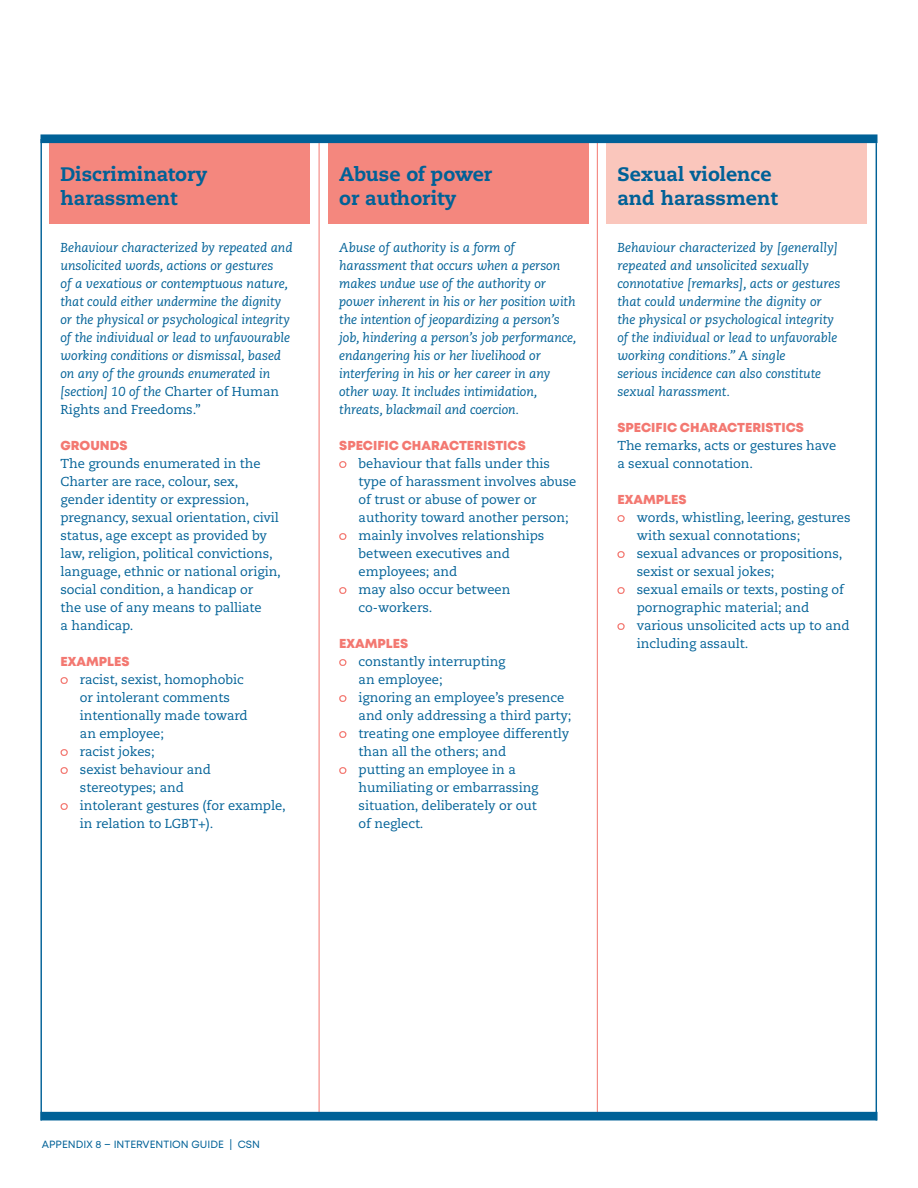
<style>
.page{position:relative;width:918px;height:1188px;background:#fff}
.page>*{position:absolute;margin:0;border:0;box-sizing:border-box;transform-origin:0 0}
.titre_1{font:800 19.5px/23.4px "Caecilia";color:#006197}
.Definition_TXT{font:italic 12.9px/18px "Caecilia";letter-spacing:-.005em;color:#006197}
.bullet_2{font:12.9px/18px "Caecilia";letter-spacing:-.005em;color:#006197}
.txt_1{font:12.9px/18px "Caecilia";letter-spacing:-.005em;color:#006197}
.s-titre_1{font:800 12.9px "Mont";color:#f37871}
.t1{font:10.5px "Mont";color:#006197}
.s1{font-style:normal}
</style>
<div class="page">
<div style="left:49px;top:143px;width:261px;height:80px;background:#f4877e"></div>
<svg style="left:60px;top:677px;width:8px;height:7px"></svg>
<svg style="left:60px;top:749px;width:8px;height:7px"></svg>
<svg style="left:60px;top:767px;width:8px;height:7px"></svg>
<svg style="left:60px;top:803px;width:8px;height:7px"></svg>
<div style="left:328px;top:143px;width:261px;height:80px;background:#f4877e"></div>
<svg style="left:339px;top:461px;width:7px;height:7px"></svg>
<svg style="left:339px;top:533px;width:7px;height:7px"></svg>
<svg style="left:339px;top:587px;width:7px;height:7px"></svg>
<svg style="left:339px;top:659px;width:7px;height:7px"></svg>
<svg style="left:339px;top:695px;width:7px;height:7px"></svg>
<svg style="left:339px;top:731px;width:7px;height:7px"></svg>
<svg style="left:339px;top:767px;width:7px;height:7px"></svg>
<div style="left:606px;top:143px;width:261px;height:80px;background:#fac6bc"></div>
<svg style="left:617px;top:515px;width:8px;height:7px"></svg>
<svg style="left:617px;top:551px;width:8px;height:7px"></svg>
<svg style="left:617px;top:587px;width:8px;height:7px"></svg>
<svg style="left:617px;top:623px;width:8px;height:7px"></svg>
<hr style="left:40px;top:139px;width:2px;height:981px;background:#006197">
<hr style="left:319px;top:143px;width:1px;height:973px;background:#f37871">
<hr style="left:876px;top:143px;width:1px;height:977px;background:#006197">
<hr style="left:597px;top:143px;width:1px;height:973px;background:#f37871">
<div style="left:41px;top:1112px;width:837px;height:8px;background:#006197"></div>
<div style="left:40px;top:134px;width:838px;height:9px;background:#006197"></div>
<p class="titre_1" style="left:61px;top:163px;width:148px">Discriminatory harassment</p>
<p class="Definition_TXT" style="left:61px;top:239px;width:234px">Behaviour characterized by repeated and unsolicited words, actions or gestures<br>of a vexatious or contemptuous nature, that could either undermine the dignity or the physical or psychological integrity of the individual or lead to unfavourable working conditions or dismissal, based on any of the grounds enumerated in [section] 10 of the <span class="s1">Charter of Human Rights and Freedoms.”</span></p>
<p class="s-titre_1" style="left:61px;top:437px;width:69px">GROUNDS</p>
<p class="txt_1" style="left:61px;top:455px;width:222px">The grounds enumerated in the<br>Charter are race, colour, sex, gender identity or expression, pregnancy, sexual orientation, civil status, age except as provided by law, religion, political convictions, language, ethnic or national origin, social condition, a handicap or<br>the use of any means to palliate<br>a handicap.</p>
<p class="s-titre_1" style="left:61px;top:653px;width:71px">EXAMPLES</p>
<p class="bullet_2" style="left:80px;top:671px;width:169px">racist, sexist, homophobic or intolerant comments intentionally made toward an employee;</p>
<p class="bullet_2" style="left:80px;top:743px;width:76px">racist jokes;</p>
<p class="bullet_2" style="left:80px;top:761px;width:132px">sexist behaviour and stereotypes; and</p>
<p class="bullet_2" style="left:80px;top:797px;width:207px">intolerant gestures (for example, in relation to LGBT+).</p>
<p class="titre_1" style="left:339px;top:163px;width:155px">Abuse of power or authority</p>
<p class="Definition_TXT" style="left:339px;top:239px;width:239px">Abuse of authority is a form of harassment that occurs when a person makes undue use of the authority or power inherent in his or her position with the intention of jeopardizing a person’s job, hindering a person’s job performance, endangering his or her livelihood or interfering in his or her career in any other way. It includes intimidation, threats, blackmail and coercion.</p>
<p class="s-titre_1" style="left:339px;top:437px;width:188px">SPECIFIC CHARACTERISTICS</p>
<p class="bullet_2" style="left:359px;top:455px;width:219px">behaviour that falls under this type of harassment involves abuse of trust or abuse of power or authority toward another person;</p>
<p class="bullet_2" style="left:359px;top:527px;width:187px">mainly involves relationships between executives and employees; and</p>
<p class="bullet_2" style="left:359px;top:581px;width:153px">may also occur between co-workers.</p>
<p class="s-titre_1" style="left:339px;top:635px;width:71px">EXAMPLES</p>
<p class="bullet_2" style="left:359px;top:653px;width:148px">constantly interrupting an employee;</p>
<p class="bullet_2" style="left:359px;top:689px;width:214px">ignoring an employee’s presence and only addressing a third party;</p>
<p class="bullet_2" style="left:359px;top:725px;width:212px">treating one employee differently than all the others; and</p>
<p class="bullet_2" style="left:359px;top:761px;width:181px">putting an employee in a humiliating or embarrassing situation, deliberately or out of neglect.</p>
<p class="titre_1" style="left:617px;top:163px;width:162px">Sexual violence and harassment</p>
<p class="Definition_TXT" style="left:617px;top:239px;width:225px">Behaviour characterized by [generally] repeated and unsolicited sexually connotative [remarks], acts or gestures that could undermine the dignity or the physical or psychological integrity of the individual or lead to unfavorable working conditions.” A single<br>serious incidence can also constitute sexual harassment.</p>
<p class="s-titre_1" style="left:617px;top:419px;width:188px">SPECIFIC CHARACTERISTICS</p>
<p class="txt_1" style="left:617px;top:437px;width:220px">The remarks, acts or gestures have a sexual connotation.</p>
<p class="s-titre_1" style="left:617px;top:491px;width:71px">EXAMPLES</p>
<p class="bullet_2" style="left:637px;top:509px;width:215px">words, whistling, leering, gestures with sexual connotations;</p>
<p class="bullet_2" style="left:637px;top:545px;width:207px">sexual advances or propositions, sexist or sexual jokes;</p>
<p class="bullet_2" style="left:637px;top:581px;width:208px">sexual emails or texts, posting of pornographic material; and</p>
<p class="bullet_2" style="left:637px;top:617px;width:214px">various unsolicited acts up to and including assault.</p>
<p class="t1" style="left:42px;top:1137px;width:220px">APPENDIX 8 – INTERVENTION GUIDE | CSN</p>
</div>
